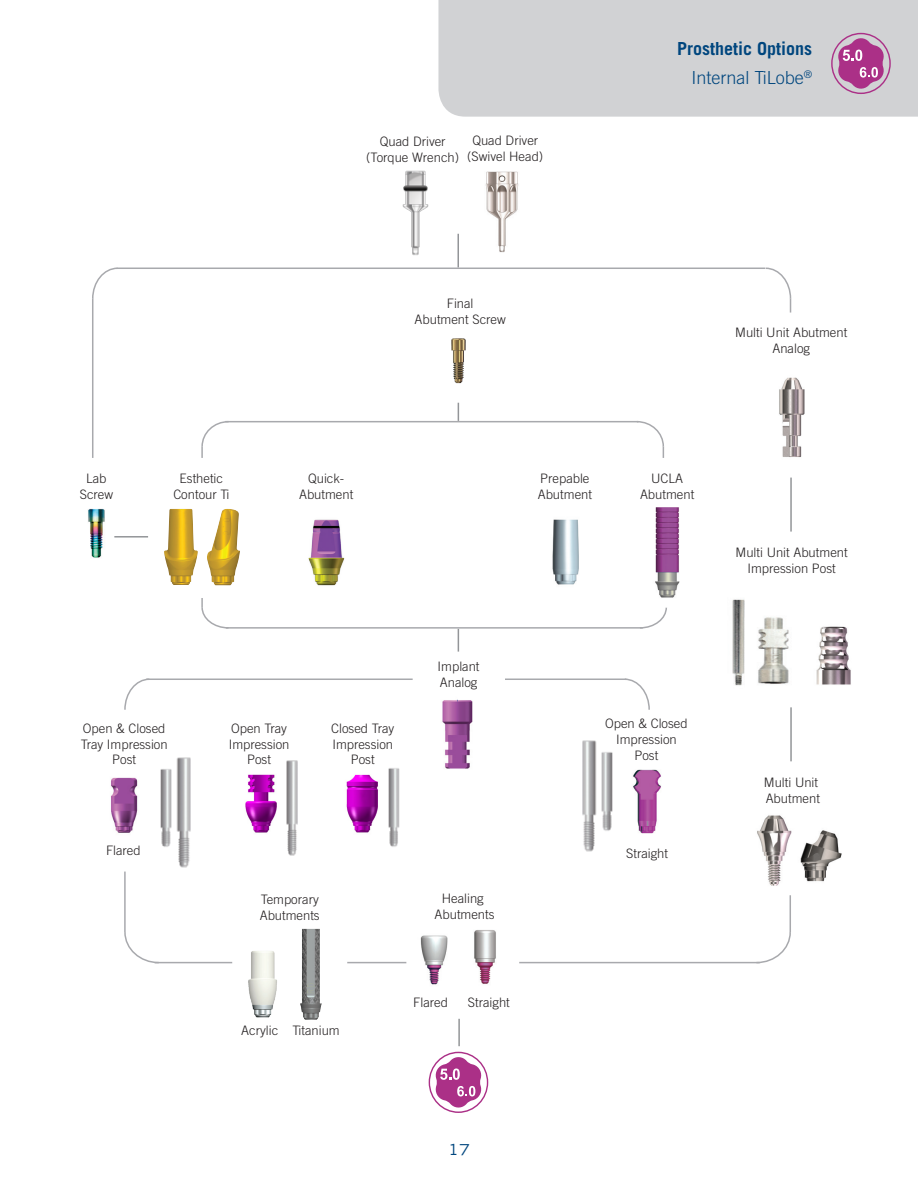
<style>
.page{position:relative;width:918px;height:1188px;background:#fff}
.page>*{position:absolute;margin:0;border:0;box-sizing:border-box;transform-origin:0 0}
.t1{font:700 18px "Trade Gothic LT Std";color:#00467e}
.t2{font:300 18px "Trade Gothic LT Std";color:#00467e}
.t3{font:expanded 15px "Trade Gothic LT Std";color:#00467e}
.chart_text{font:300 13.05px/15.6px "Trade Gothic LT Std";color:#231f20;text-align:center}
</style>
<div class="page">
<div style="left:438px;top:0;width:480px;height:117px;background:#d1d2d4"></div>
<svg style="left:831px;top:33px;width:60px;height:61px;background:#c083af"></svg>
<svg style="left:429px;top:1052px;width:59px;height:61px"></svg>
<hr style="left:155px;top:962px;width:605px;height:1px;background:#a8a9ad">
<svg style="left:755px;top:931px;width:36px;height:33px"></svg>
<hr style="left:790px;top:895px;width:1px;height:37px;background:#a8a9ad">
<svg style="left:124px;top:932px;width:36px;height:32px"></svg>
<hr style="left:124px;top:872px;width:2px;height:60px;background:#a8a9ad">
<hr style="left:790px;top:707px;width:2px;height:54px;background:#939598">
<hr style="left:790px;top:478px;width:2px;height:54px;background:#939598">
<svg style="left:458px;top:629px;width:1px;height:23px"></svg>
<hr style="left:458px;top:1012px;width:2px;height:34px;background:#939598">
<svg style="left:458px;top:403px;width:1px;height:18px"></svg>
<hr style="left:458px;top:234px;width:1px;height:34px;background:#939598">
<hr style="left:117px;top:268px;width:648px;height:1px;background:#a8a9ad">
<svg style="left:764px;top:267px;width:28px;height:46px"></svg>
<svg style="left:92px;top:267px;width:27px;height:33px"></svg>
<hr style="left:92px;top:299px;width:1px;height:159px;background:#a8a9ad">
<hr style="left:146px;top:679px;width:480px;height:1px;background:#a8a9ad">
<svg style="left:623px;top:678px;width:27px;height:32px"></svg>
<svg style="left:124px;top:678px;width:27px;height:32px"></svg>
<hr style="left:225px;top:421px;width:413px;height:1px;background:#a8a9ad">
<svg style="left:635px;top:420px;width:29px;height:38px"></svg>
<svg style="left:201px;top:420px;width:29px;height:38px"></svg>
<hr style="left:226px;top:627px;width:417px;height:2px;background:#a8a9ad">
<svg style="left:201px;top:598px;width:29px;height:31px"></svg>
<svg style="left:638px;top:608px;width:29px;height:21px"></svg>
<img style="left:485px;top:171px;width:34px;height:81px">
<img style="left:402px;top:170px;width:27px;height:85px">
<div style="left:413px;top:662px;width:92px;height:28px;background:#fff"></div>
<img style="left:442px;top:699px;width:31px;height:70px">
<img style="left:308px;top:519px;width:37px;height:67px">
<img style="left:552px;top:519px;width:27px;height:66px">
<img style="left:88px;top:508px;width:17px;height:50px">
<div style="left:232px;top:893px;width:115px;height:154px;background:#fff;border-radius:15px"></div>
<img style="left:248px;top:951px;width:29px;height:67px">
<img style="left:300px;top:929px;width:22px;height:91px">
<div style="left:406px;top:865px;width:113px;height:154px;background:#fff;border-radius:15px"></div>
<img style="left:420px;top:935px;width:28px;height:50px">
<img style="left:474px;top:930px;width:22px;height:54px">
<img style="left:655px;top:507px;width:25px;height:91px">
<img style="left:582px;top:740px;width:30px;height:111px">
<img style="left:633px;top:769px;width:28px;height:65px">
<img style="left:161px;top:757px;width:29px;height:111px">
<img style="left:111px;top:777px;width:27px;height:56px">
<img style="left:451px;top:338px;width:15px;height:46px">
<hr style="left:114px;top:536px;width:34px;height:2px;background:#939598">
<img style="left:164px;top:509px;width:34px;height:76px">
<img style="left:207px;top:509px;width:33px;height:76px">
<img style="left:779px;top:377px;width:26px;height:81px">
<img style="left:757px;top:815px;width:35px;height:71px">
<img style="left:732px;top:599px;width:13px;height:87px">
<img style="left:758px;top:617px;width:31px;height:67px">
<img style="left:816px;top:626px;width:35px;height:59px">
<img style="left:245px;top:774px;width:32px;height:59px">
<img style="left:346px;top:774px;width:32px;height:59px">
<img style="left:388px;top:768px;width:12px;height:79px">
<img style="left:286px;top:761px;width:12px;height:94px">
<img style="left:800px;top:830px;width:42px;height:52px">
<p class="chart_text" style="left:380px;top:134px;width:67px">Quad Driver</p>
<p class="chart_text" style="left:366px;top:149px;width:94px">(Torque Wrench)</p>
<p class="chart_text" style="left:472px;top:132px;width:67px">Quad Driver</p>
<p class="chart_text" style="left:467px;top:148px;width:77px">(Swivel Head)</p>
<p class="t1" style="left:677px;top:38px;width:137px">Prosthetic Options</p>
<p class="t2" style="left:691px;top:67px;width:122px">Internal TiLobe<sup>®</sup></p>
<p class="chart_text" style="left:447px;top:296px;width:28px">Final</p>
<p class="chart_text" style="left:415px;top:311px;width:93px">Abutment Screw</p>
<p class="chart_text" style="left:735px;top:324px;width:114px">Multi Unit Abutment<br>Analog</p>
<p class="chart_text" style="left:86px;top:471px;width:22px">Lab</p>
<p class="chart_text" style="left:80px;top:486px;width:35px">Screw</p>
<p class="chart_text" style="left:180px;top:470px;width:45px">Esthetic</p>
<p class="chart_text" style="left:173px;top:486px;width:57px">Contour Ti</p>
<p class="chart_text" style="left:308px;top:471px;width:38px">Quick-</p>
<p class="chart_text" style="left:299px;top:486px;width:56px">Abutment</p>
<p class="chart_text" style="left:540px;top:470px;width:51px">Prepable</p>
<p class="chart_text" style="left:538px;top:486px;width:56px">Abutment</p>
<p class="chart_text" style="left:651px;top:471px;width:33px">UCLA</p>
<p class="chart_text" style="left:640px;top:486px;width:56px">Abutment</p>
<p class="chart_text" style="left:736px;top:544px;width:114px">Multi Unit Abutment<br>Impression Post</p>
<p class="chart_text" style="left:438px;top:658px;width:43px">Implant</p>
<p class="chart_text" style="left:440px;top:674px;width:39px">Analog</p>
<p class="chart_text" style="left:83px;top:720px;width:84px">Open &amp; Closed</p>
<p class="chart_text" style="left:81px;top:736px;width:89px">Tray Impression</p>
<p class="chart_text" style="left:112px;top:752px;width:25px">Post</p>
<p class="chart_text" style="left:231px;top:720px;width:57px">Open Tray</p>
<p class="chart_text" style="left:229px;top:736px;width:62px">Impression</p>
<p class="chart_text" style="left:247px;top:752px;width:25px">Post</p>
<p class="chart_text" style="left:331px;top:720px;width:65px">Closed Tray</p>
<p class="chart_text" style="left:332px;top:736px;width:62px">Impression</p>
<p class="chart_text" style="left:351px;top:752px;width:25px">Post</p>
<p class="chart_text" style="left:605px;top:716px;width:84px">Open &amp; Closed</p>
<p class="chart_text" style="left:616px;top:731px;width:62px">Impression</p>
<p class="chart_text" style="left:635px;top:747px;width:25px">Post</p>
<p class="chart_text" style="left:764px;top:775px;width:56px">Multi Unit</p>
<p class="chart_text" style="left:766px;top:790px;width:56px">Abutment</p>
<p class="chart_text" style="left:106px;top:842px;width:36px">Flared</p>
<p class="chart_text" style="left:626px;top:845px;width:43px">Straight</p>
<p class="chart_text" style="left:261px;top:892px;width:60px">Temporary</p>
<p class="chart_text" style="left:260px;top:907px;width:62px">Abutments</p>
<p class="chart_text" style="left:442px;top:891px;width:43px">Healing</p>
<p class="chart_text" style="left:435px;top:906px;width:62px">Abutments</p>
<p class="chart_text" style="left:413px;top:995px;width:36px">Flared</p>
<p class="chart_text" style="left:468px;top:995px;width:43px">Straight</p>
<p class="chart_text" style="left:241px;top:1023px;width:38px">Acrylic</p>
<p class="chart_text" style="left:292px;top:1023px;width:49px">Titanium</p>
<p class="t3" style="left:448px;top:1139px;width:23px">17</p>
</div>
